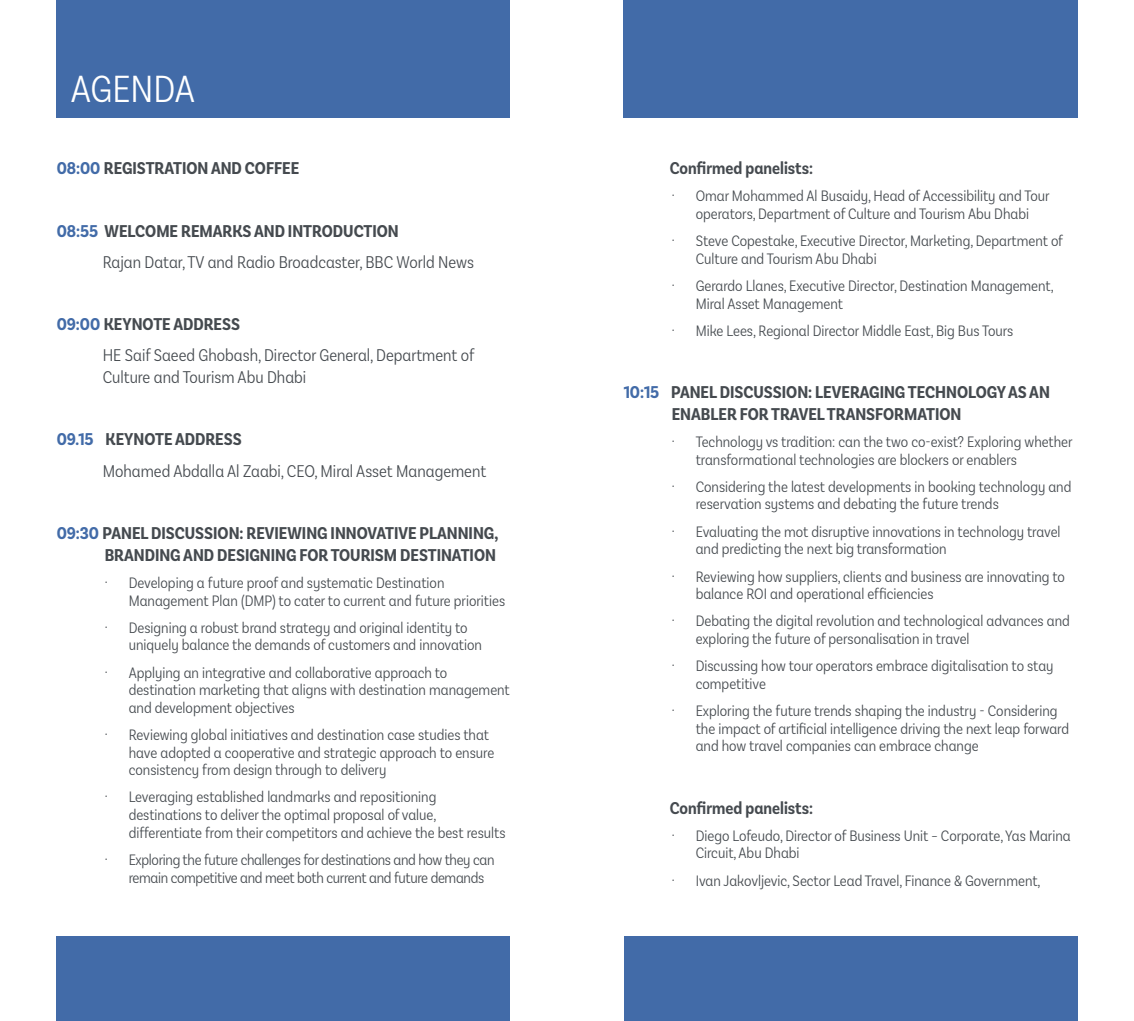
<style>
.page{position:relative;width:1134px;height:1021px;background:#fff}
.page>*{position:absolute;margin:0;border:0;box-sizing:border-box;transform-origin:0 0}
.t1{font:300 40px "Basic Sans Alt Cnd";color:#fff}
.t2{font:700 18px/21.6px "Basic Sans Alt Cnd";color:#454a4f;text-align:right}
.t3{font:300 18px/21.6px "Basic Sans Alt Cnd";color:#454a4f}
.t4{font:600 18px "Basic Sans Alt Cnd";color:#454a4f}
.t5{font:300 16px/17.6px "Basic Sans Alt Cnd";color:#454a4f}
.t6{font:300 16px/17.6px "Basic Sans Alt Cnd";letter-spacing:-.02em;color:#454a4f}
.s1{color:#426ba8}
</style>
<div class="page">
<div style="left:57px;top:935px;width:453px;height:85px;background:#426ba8"></div>
<div style="left:624px;top:935px;width:453px;height:85px;background:#426ba8"></div>
<div style="left:57px;top:0;width:453px;height:118px;background:#426ba8"></div>
<div style="left:624px;top:0;width:453px;height:118px;background:#426ba8"></div>
<p class="t1" style="left:71px;top:67px;width:126px">AGENDA</p>
<p class="t2" style="left:57px;top:158px;width:244px"><span class="s1">08:00</span> REGISTRATION AND COFFEE</p>
<p class="t2" style="left:57px;top:220px;width:344px"><span class="s1">08:55</span> WELCOME REMARKS AND INTRODUCTION</p>
<p class="t3" style="left:103px;top:251px;width:373px">Rajan Datar, TV and Radio Broadcaster, BBC World News</p>
<p class="t2" style="left:57px;top:314px;width:185px"><span class="s1">09:00</span> KEYNOTE ADDRESS</p>
<p class="t3" style="left:103px;top:345px;width:373px">HE Saif Saeed Ghobash, Director General, Department of<br>Culture and Tourism Abu Dhabi</p>
<p class="t2" style="left:57px;top:429px;width:187px"><span class="s1">09.15</span> KEYNOTE ADDRESS</p>
<p class="t3" style="left:103px;top:460px;width:385px">Mohamed Abdalla Al Zaabi, CEO, Miral Asset Management</p>
<p class="t2" style="left:57px;top:523px;width:443px"><span class="s1">09:30</span> PANEL DISCUSSION: REVIEWING INNOVATIVE PLANNING,<br>BRANDING AND DESIGNING FOR TOURISM DESTINATION</p>
<p class="t5" style="left:129px;top:574px;width:378px;text-indent:-24px">· Developing a future proof and systematic Destination<br>Management Plan (DMP) to cater to current and future priorities</p>
<p class="t5" style="left:129px;top:619px;width:355px;text-indent:-24px">· Designing a robust brand strategy and original identity to uniquely balance the demands of customers and innovation</p>
<p class="t5" style="left:129px;top:663px;width:383px;text-indent:-24px">· Applying an integrative and collaborative approach to destination marketing that aligns with destination management and development objectives</p>
<p class="t5" style="left:129px;top:726px;width:367px;text-indent:-24px">· Reviewing global initiatives and destination case studies that have adopted a cooperative and strategic approach to ensure consistency from design through to delivery</p>
<p class="t5" style="left:129px;top:788px;width:378px;text-indent:-24px">· Leveraging established landmarks and repositioning destinations to deliver the optimal proposal of value, differentiate from their competitors and achieve the best results</p>
<p class="t6" style="left:129px;top:851px;width:367px;text-indent:-24px">· Exploring the future challenges for destinations and how they can remain competitive and meet both current and future demands</p>
<p class="t4" style="left:670px;top:158px;width:145px">Confirmed panelists:</p>
<p class="t5" style="left:672px;top:187px;width:379px;text-align:center">· Omar Mohammed Al Busaidy, Head of Accessibility and Tour operators, Department of Culture and Tourism Abu Dhabi</p>
<p class="t5" style="left:696px;top:232px;width:369px;text-indent:-24px">· Steve Copestake, Executive Director, Marketing, Department of<br>Culture and Tourism Abu Dhabi</p>
<p class="t5" style="left:696px;top:277px;width:360px;text-indent:-24px">· Gerardo Llanes, Executive Director, Destination Management,<br>Miral Asset Management</p>
<p class="t5" style="left:672px;top:322px;width:343px">· Mike Lees, Regional Director Middle East, Big Bus Tours</p>
<p class="t2" style="left:672px;top:382px;width:380px;text-align:left;text-indent:-48px"><span class="s1">10:15</span> PANEL DISCUSSION: LEVERAGING TECHNOLOGY AS AN<br>ENABLER FOR TRAVEL TRANSFORMATION</p>
<p class="t5" style="left:696px;top:433px;width:378px;text-indent:-24px">· Technology vs tradition: can the two co-exist? Exploring whether transformational technologies are blockers or enablers</p>
<p class="t5" style="left:696px;top:478px;width:377px;text-indent:-24px">· Considering the latest developments in booking technology and reservation systems and debating the future trends</p>
<p class="t5" style="left:696px;top:523px;width:366px;text-indent:-24px">· Evaluating the mot disruptive innovations in technology travel and predicting the next big transformation</p>
<p class="t5" style="left:696px;top:567px;width:371px;text-indent:-24px">· Reviewing how suppliers, clients and business are innovating to balance ROI and operational efficiencies</p>
<p class="t5" style="left:696px;top:612px;width:376px;text-indent:-24px">· Debating the digital revolution and technological advances and exploring the future of personalisation in travel</p>
<p class="t5" style="left:696px;top:657px;width:359px;text-indent:-24px">· Discussing how tour operators embrace digitalisation to stay competitive</p>
<p class="t5" style="left:696px;top:702px;width:375px;text-indent:-24px">· Exploring the future trends shaping the industry - Considering the impact of artificial intelligence driving the next leap forward and how travel companies can embrace change</p>
<p class="t4" style="left:670px;top:798px;width:145px">Confirmed panelists:</p>
<p class="t5" style="left:696px;top:827px;width:377px;text-indent:-24px">· Diego Lofeudo, Director of Business Unit – Corporate, Yas Marina<br>Circuit, Abu Dhabi</p>
<p class="t5" style="left:672px;top:871px;width:370px">· Ivan Jakovljevic, Sector Lead Travel, Finance &amp; Government,</p>
</div>
